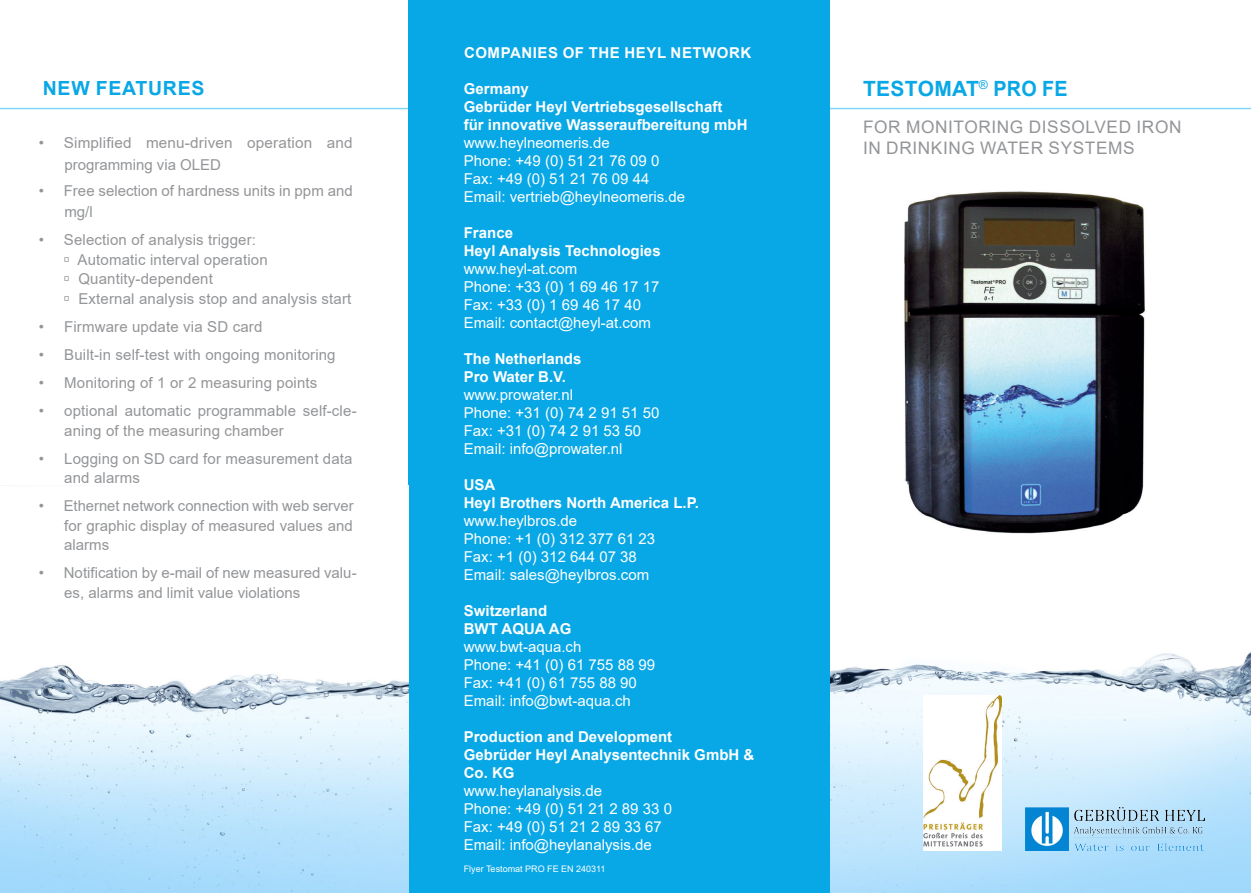
<style>
.page{position:relative;width:1251px;height:893px;background:#fff}
.page>*{position:absolute;margin:0;border:0;box-sizing:border-box;transform-origin:0 0}
.t1{font:700 21px "Arial";letter-spacing:.015em;color:#08a7e6}
.t2{font:700 19.5px "Arial";letter-spacing:.035em;color:#08a7e6}
.t3{font:17.25px "Arial";letter-spacing:.035em;color:#939598}
.t4{font:15px/19.5px "Arial";letter-spacing:.01em;color:#939598}
.t5{font:15px "Arial";color:#fff}
.t6{font:700 15px/18px "Arial";color:#fff}
.t7{font:700 15px "Arial";letter-spacing:.035em;color:#fff}
.t8{font:9px "Arial";color:#fff}
</style>
<div class="page">
<img style="left:829px;top:486px;width:421px;height:407px">
<img style="left:1025px;top:808px;width:179px;height:42px">
<div style="left:408px;top:0;width:421px;height:893px;background:#08a7e6"></div>
<img style="left:0;top:665px;width:408px;height:228px">
<hr style="left:829px;top:108px;width:421px;height:1px;background:#00aeef">
<hr style="left:0;top:108px;width:408px;height:1px;background:#00aeef">
<img style="left:901px;top:191px;width:244px;height:343px">
<img style="left:923px;top:696px;width:78px;height:154px">
<p class="t7" style="left:464px;top:43px;width:289px">COMPANIES OF THE HEYL NETWORK</p>
<p class="t6" style="left:463px;top:80px;width:67px">Germany</p>
<p class="t6" style="left:463px;top:98px;width:285px">Gebrüder Heyl Vertriebsgesellschaft<br>für innovative Wasseraufbereitung mbH</p>
<p class="t5" style="left:463px;top:133px;width:147px">www.heylneomeris.de</p>
<p class="t5" style="left:463px;top:151px;width:197px">Phone: +49 (0) 51 21 76 09 0</p>
<p class="t5" style="left:463px;top:169px;width:187px">Fax: +49 (0) 51 21 76 09 44</p>
<p class="t5" style="left:463px;top:187px;width:223px">Email: vertrieb@heylneomeris.de</p>
<p class="t6" style="left:463px;top:224px;width:51px">France</p>
<p class="t6" style="left:463px;top:242px;width:198px">Heyl Analysis Technologies</p>
<p class="t5" style="left:463px;top:259px;width:115px">www.heyl-at.com</p>
<p class="t5" style="left:463px;top:277px;width:197px">Phone: +33 (0) 1 69 46 17 17</p>
<p class="t5" style="left:463px;top:295px;width:179px">Fax: +33 (0) 1 69 46 17 40</p>
<p class="t5" style="left:463px;top:313px;width:188px">Email: contact@heyl-at.com</p>
<p class="t6" style="left:463px;top:350px;width:119px">The Netherlands</p>
<p class="t6" style="left:463px;top:368px;width:104px">Pro Water B.V.</p>
<p class="t5" style="left:463px;top:385px;width:111px">www.prowater.nl</p>
<p class="t5" style="left:463px;top:403px;width:197px">Phone: +31 (0) 74 2 91 51 50</p>
<p class="t5" style="left:463px;top:421px;width:179px">Fax: +31 (0) 74 2 91 53 50</p>
<p class="t5" style="left:463px;top:439px;width:160px">Email: info@prowater.nl</p>
<p class="t6" style="left:463px;top:476px;width:33px">USA</p>
<p class="t6" style="left:463px;top:494px;width:237px">Heyl Brothers North America L.P.</p>
<p class="t5" style="left:463px;top:511px;width:115px">www.heylbros.de</p>
<p class="t5" style="left:463px;top:529px;width:193px">Phone: +1 (0) 312 377 61 23</p>
<p class="t5" style="left:463px;top:547px;width:175px">Fax: +1 (0) 312 644 07 38</p>
<p class="t5" style="left:463px;top:565px;width:187px">Email: sales@heylbros.com</p>
<p class="t6" style="left:463px;top:602px;width:85px">Switzerland</p>
<p class="t6" style="left:463px;top:620px;width:109px">BWT AQUA AG</p>
<p class="t5" style="left:463px;top:637px;width:119px">www.bwt-aqua.ch</p>
<p class="t5" style="left:463px;top:655px;width:193px">Phone: +41 (0) 61 755 88 99</p>
<p class="t5" style="left:463px;top:673px;width:175px">Fax: +41 (0) 61 755 88 90</p>
<p class="t5" style="left:463px;top:691px;width:168px">Email: info@bwt-aqua.ch</p>
<p class="t6" style="left:463px;top:728px;width:292px">Production and Development<br>Gebrüder Heyl Analysentechnik GmbH &amp;<br>Co. KG</p>
<p class="t5" style="left:463px;top:781px;width:140px">www.heylanalysis.de</p>
<p class="t5" style="left:463px;top:799px;width:210px">Phone: +49 (0) 51 21 2 89 33 0</p>
<p class="t5" style="left:463px;top:817px;width:200px">Fax: +49 (0) 51 21 2 89 33 67</p>
<p class="t5" style="left:463px;top:835px;width:189px">Email: info@heylanalysis.de</p>
<p class="t8" style="left:463px;top:863px;width:143px">Flyer Testomat PRO FE EN 240311</p>
<p class="t2" style="left:43px;top:74px;width:163px">NEW FEATURES</p>
<p class="t1" style="left:862px;top:74px;width:206px">TESTOMAT<sup>®</sup> PRO FE</p>
<p class="t3" style="left:862px;top:115px;width:320px">FOR MONITORING DISSOLVED IRON</p>
<p class="t4" style="left:39px;top:133px;width:315px">• Simplified menu-driven operation and</p>
<p class="t3" style="left:862px;top:136px;width:273px">IN DRINKING WATER SYSTEMS</p>
<p class="t4" style="left:64px;top:155px;width:158px">programming via OLED</p>
<p class="t4" style="left:64px;top:179px;width:290px;line-height:21.8px;text-indent:-25px">• Free selection of hardness units in ppm and mg/l</p>
<p class="t4" style="left:39px;top:230px;width:218px">• Selection of analysis trigger:</p>
<p class="t4" style="left:78px;top:250px;width:191px">Automatic interval operation</p>
<p class="t4" style="left:78px;top:269px;width:136px">Quantity-dependent</p>
<p class="t4" style="left:78px;top:289px;width:274px">External analysis stop and analysis start</p>
<p class="t4" style="left:39px;top:317px;width:225px">• Firmware update via SD card</p>
<p class="t4" style="left:39px;top:345px;width:298px">• Built-in self-test with ongoing monitoring</p>
<p class="t4" style="left:39px;top:373px;width:280px">• Monitoring of 1 or 2 measuring points</p>
<p class="t4" style="left:64px;top:401px;width:294px;text-indent:-25px">• optional automatic programmable self-cle&shy;aning of the measuring chamber</p>
<p class="t4" style="left:64px;top:448px;width:290px;text-indent:-25px">• Logging on SD card for measurement data and alarms</p>
<p class="t4" style="left:64px;top:496px;width:291px;text-align:justify;text-indent:-25px">• Ethernet network connection with web server for graphic display of measured values and alarms</p>
<p class="t4" style="left:64px;top:563px;width:294px;text-indent:-25px">• Notification by e-mail of new measured valu&shy;es, alarms and limit value violations</p>
</div>
